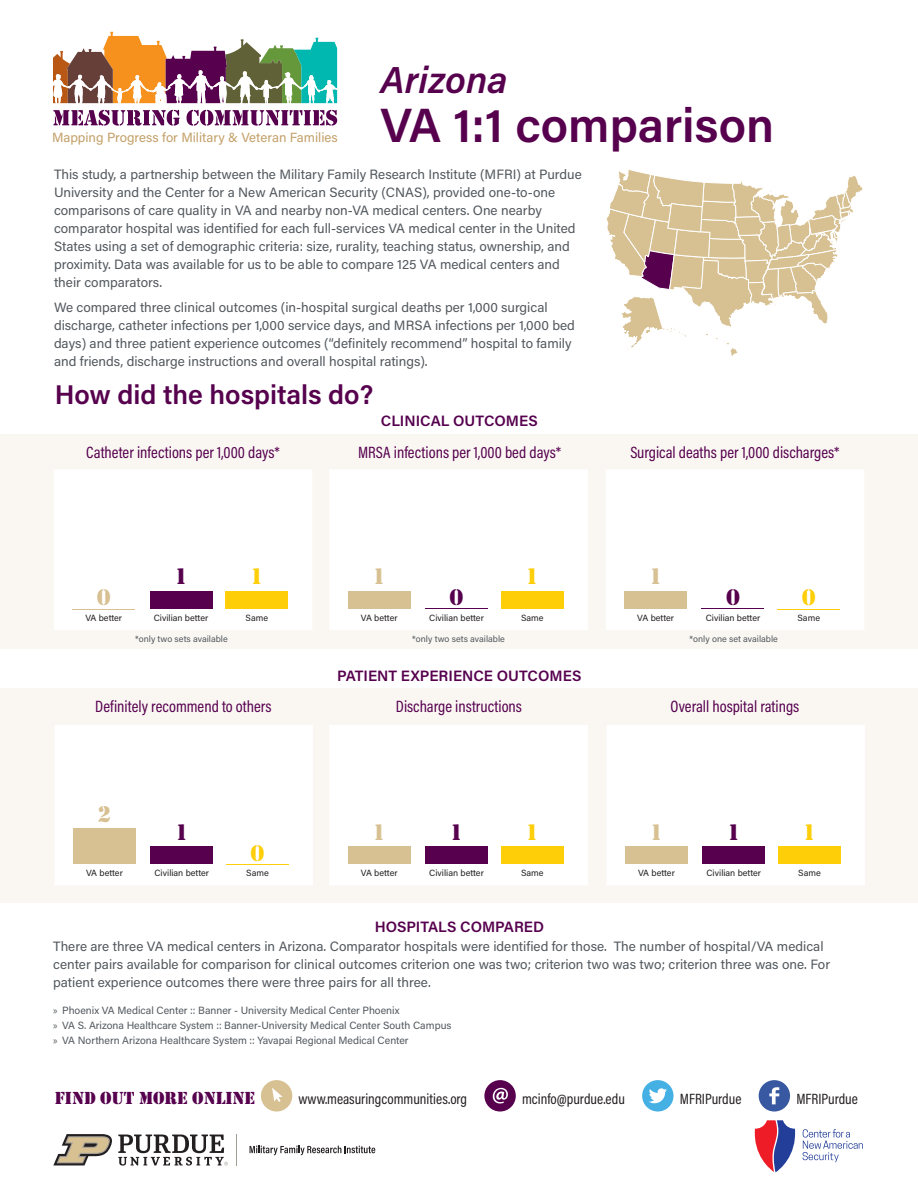
<style>
.page{position:relative;width:918px;height:1188px;background:#fff}
.page>*{position:absolute;margin:0;border:0;box-sizing:border-box;transform-origin:0 0}
.t1{font:600 48px "Acumin Pro";color:#56004e}
.t2{font:italic 600 37.5px "Acumin Pro";letter-spacing:-.005em;color:#56004e}
.t3{font:600 27px "Acumin Pro";color:#56004e}
.t4{font:21px "Stencil Std";color:#d7c091}
.t5{font:21px "Stencil Std";color:#56004e}
.t6{font:21px "Stencil Std";color:#fece08}
.t7{font:18px "Stencil";color:#56004e}
.t8{font:16.5px "Acumin Pro Cond";color:#56004e}
.t9{font:15px "Acumin Pro Cond";color:#231f20}
.t10{font:600 15px "Acumin Pro";color:#56004e}
.Text{font:13.5px/18px "Acumin Pro";color:#52585e}
.t11{font:13.2px "Acumin Pro";color:#c3a068}
.t12{font:10.5px "Acumin Pro";color:#52585e}
.t13{font:9px "Acumin Pro";color:#231f20}
.t14{font:9px "Acumin Pro";color:#52585e}
.s1{font-family:"Myriad Pro"}
</style>
<div class="page">
<div style="left:0;top:689px;width:918px;height:214px;background:#faf7f2"></div>
<div style="left:0;top:435px;width:918px;height:214px;background:#faf7f2"></div>
<svg style="left:53px;top:32px;width:285px;height:94px"></svg>
<svg style="left:606px;top:169px;width:257px;height:187px"></svg>
<div style="left:54px;top:470px;width:258px;height:160px;background:#fff"></div>
<hr style="left:73px;top:609px;width:62px;height:1px;background:#d7c091">
<div style="left:150px;top:591px;width:62px;height:18px;background:#56004e"></div>
<div style="left:226px;top:591px;width:62px;height:18px;background:#fece08"></div>
<svg style="left:803px;top:1129px;width:60px;height:33px"></svg>
<svg style="left:755px;top:1120px;width:41px;height:52px"></svg>
<svg style="left:250px;top:1146px;width:125px;height:9px"></svg>
<hr style="left:236px;top:1134px;width:1px;height:32px;background:#a19d97">
<svg style="left:53px;top:1134px;width:175px;height:32px"></svg>
<div style="left:330px;top:470px;width:258px;height:160px;background:#fff"></div>
<div style="left:348px;top:591px;width:62px;height:18px;background:#d7c091"></div>
<hr style="left:425px;top:609px;width:63px;height:1px;background:#56004e">
<div style="left:501px;top:591px;width:62px;height:18px;background:#fece08"></div>
<div style="left:606px;top:470px;width:258px;height:160px;background:#fff"></div>
<div style="left:625px;top:591px;width:62px;height:18px;background:#d7c091"></div>
<hr style="left:702px;top:609px;width:62px;height:1px;background:#56004e">
<hr style="left:777px;top:609px;width:63px;height:1px;background:#fece08">
<div style="left:55px;top:725px;width:258px;height:160px;background:#fff"></div>
<div style="left:73px;top:828px;width:63px;height:36px;background:#d7c091"></div>
<div style="left:151px;top:846px;width:62px;height:18px;background:#56004e"></div>
<hr style="left:226px;top:864px;width:63px;height:1px;background:#fece08">
<div style="left:330px;top:725px;width:258px;height:160px;background:#fff"></div>
<div style="left:348px;top:846px;width:62px;height:18px;background:#d7c091"></div>
<div style="left:425px;top:846px;width:63px;height:18px;background:#56004e"></div>
<div style="left:501px;top:846px;width:62px;height:18px;background:#fece08"></div>
<div style="left:607px;top:725px;width:258px;height:160px;background:#fff"></div>
<div style="left:625px;top:846px;width:63px;height:18px;background:#d7c091"></div>
<div style="left:703px;top:846px;width:62px;height:18px;background:#56004e"></div>
<div style="left:778px;top:846px;width:63px;height:18px;background:#fece08"></div>
<div style="left:261px;top:1080px;width:31px;height:32px;background:#d7c091;border-radius:50%"></div>
<svg style="left:272px;top:1088px;width:11px;height:14px"></svg>
<div style="left:484px;top:1080px;width:32px;height:32px;background:#56004e;border-radius:50%"></div>
<svg style="left:493px;top:1088px;width:15px;height:16px"></svg>
<div style="left:642px;top:1080px;width:32px;height:32px;background:#45b0e4;border-radius:50%"></div>
<svg style="left:649px;top:1088px;width:18px;height:15px"></svg>
<div style="left:759px;top:1080px;width:31px;height:32px;background:#3859a1;border-radius:50%"></div>
<svg style="left:769px;top:1087px;width:10px;height:17px"></svg>
<p class="t2" style="left:380px;top:53px;width:129px">Arizona</p>
<p class="t1" style="left:380px;top:92px;width:395px">VA 1:1 comparison</p>
<p class="Text" style="left:54px;top:164px;width:529px">This study, a partnership between the Military Family Research Institute (MFRI) at Purdue University and the Center for a New American Security (CNAS), provided one-to-one comparisons of care quality in VA and nearby non-VA medical centers. One nearby comparator hospital was identified for each full-services VA medical center in the United States using a set of demographic criteria: size, rurality, teaching status, ownership, and proximity. Data was available for us to be able to compare 125 VA medical centers and their comparators.</p>
<p class="Text" style="left:54px;top:298px;width:522px">We compared three clinical outcomes (in-hospital surgical deaths per 1,000 surgical discharge, catheter infections per 1,000 service days, and MRSA infections per 1,000 bed days) and three patient experience outcomes (“definitely recommend” hospital to family and friends, discharge instructions and overall hospital ratings).</p>
<p class="t3" style="left:55px;top:375px;width:320px">How did the hospitals do?</p>
<p class="t10" style="left:381px;top:410px;width:158px">CLINICAL OUTCOMES</p>
<p class="t11" style="left:52px;top:128px;width:287px">Mapping Progress for Military &amp; Veteran Families</p>
<p class="t8" style="left:86px;top:442px;width:195px">Catheter infections per 1,000 days*</p>
<p class="t8" style="left:358px;top:442px;width:205px">MRSA infections per 1,000 bed days*</p>
<p class="t8" style="left:630px;top:442px;width:211px">Surgical deaths per 1,000 discharges*</p>
<p class="t5" style="left:174px;top:563px;width:15px">1</p>
<p class="t6" style="left:250px;top:563px;width:15px">1</p>
<p class="t4" style="left:373px;top:563px;width:15px">1</p>
<p class="t6" style="left:526px;top:563px;width:15px">1</p>
<p class="t4" style="left:649px;top:563px;width:15px">1</p>
<p class="t4" style="left:97px;top:584px;width:15px">0</p>
<p class="t5" style="left:450px;top:584px;width:15px">0</p>
<p class="t5" style="left:726px;top:584px;width:15px">0</p>
<p class="t6" style="left:802px;top:584px;width:15px">0</p>
<p class="t13" style="left:85px;top:611px;width:38px">VA better</p>
<p class="t13" style="left:154px;top:611px;width:56px">Civilian better</p>
<p class="t13" style="left:246px;top:611px;width:24px">Same</p>
<p class="t13" style="left:361px;top:611px;width:38px">VA better</p>
<p class="t13" style="left:429px;top:611px;width:56px">Civilian better</p>
<p class="t13" style="left:521px;top:611px;width:24px">Same</p>
<p class="t13" style="left:637px;top:611px;width:38px">VA better</p>
<p class="t13" style="left:706px;top:611px;width:56px">Civilian better</p>
<p class="t13" style="left:798px;top:611px;width:24px">Same</p>
<p class="t14" style="left:135px;top:633px;width:94px">*only two sets available</p>
<p class="t14" style="left:412px;top:633px;width:94px">*only two sets available</p>
<p class="t14" style="left:690px;top:633px;width:90px">*only one set available</p>
<p class="t10" style="left:337px;top:666px;width:246px">PATIENT EXPERIENCE OUTCOMES</p>
<p class="t8" style="left:95px;top:696px;width:178px">Definitely recommend to others</p>
<p class="t8" style="left:396px;top:696px;width:128px">Discharge instructions</p>
<p class="t8" style="left:671px;top:696px;width:130px">Overall hospital ratings</p>
<p class="t4" style="left:98px;top:800px;width:15px">2</p>
<p class="t5" style="left:175px;top:818px;width:15px">1</p>
<p class="t6" style="left:251px;top:839px;width:15px">0</p>
<p class="t13" style="left:86px;top:867px;width:38px">VA better</p>
<p class="t13" style="left:154px;top:867px;width:56px">Civilian better</p>
<p class="t13" style="left:246px;top:867px;width:24px">Same</p>
<p class="t4" style="left:373px;top:818px;width:15px">1</p>
<p class="t5" style="left:450px;top:818px;width:15px">1</p>
<p class="t6" style="left:526px;top:818px;width:15px">1</p>
<p class="t13" style="left:361px;top:867px;width:38px">VA better</p>
<p class="t13" style="left:429px;top:867px;width:56px">Civilian better</p>
<p class="t13" style="left:521px;top:867px;width:24px">Same</p>
<p class="t10" style="left:375px;top:917px;width:171px">HOSPITALS COMPARED</p>
<p class="t4" style="left:650px;top:818px;width:15px">1</p>
<p class="t5" style="left:727px;top:818px;width:15px">1</p>
<p class="t6" style="left:803px;top:818px;width:15px">1</p>
<p class="t13" style="left:638px;top:867px;width:38px">VA better</p>
<p class="t13" style="left:706px;top:867px;width:56px">Civilian better</p>
<p class="t13" style="left:798px;top:867px;width:24px">Same</p>
<p class="Text" style="left:53px;top:937px;width:778px">There are three VA medical centers in Arizona. Comparator hospitals were identified for those. The number of hospital/VA medical center pairs available for comparison for clinical outcomes criterion one was two; criterion two was two; criterion three was one. For patient experience outcomes there were three pairs for all three.</p>
<p class="t12" style="left:53px;top:1003px;width:348px"><span class="s1">»</span> Phoenix VA Medical Center :: Banner - University Medical Center Phoenix</p>
<p class="t12" style="left:53px;top:1018px;width:400px"><span class="s1">»</span> VA S. Arizona Healthcare System :: Banner-University Medical Center South Campus</p>
<p class="t12" style="left:53px;top:1033px;width:357px"><span class="s1">»</span> VA Northern Arizona Healthcare System :: Yavapai Regional Medical Center</p>
<p class="t7" style="left:55px;top:1088px;width:182px">FIND OUT MORE ONLINE</p>
<p class="t9" style="left:299px;top:1089px;width:170px">www.measuringcommunities.org</p>
<p class="t9" style="left:522px;top:1089px;width:104px">mcinfo@purdue.edu</p>
<p class="t9" style="left:680px;top:1089px;width:63px">MFRIPurdue</p>
<p class="t9" style="left:796px;top:1089px;width:63px">MFRIPurdue</p>
</div>
